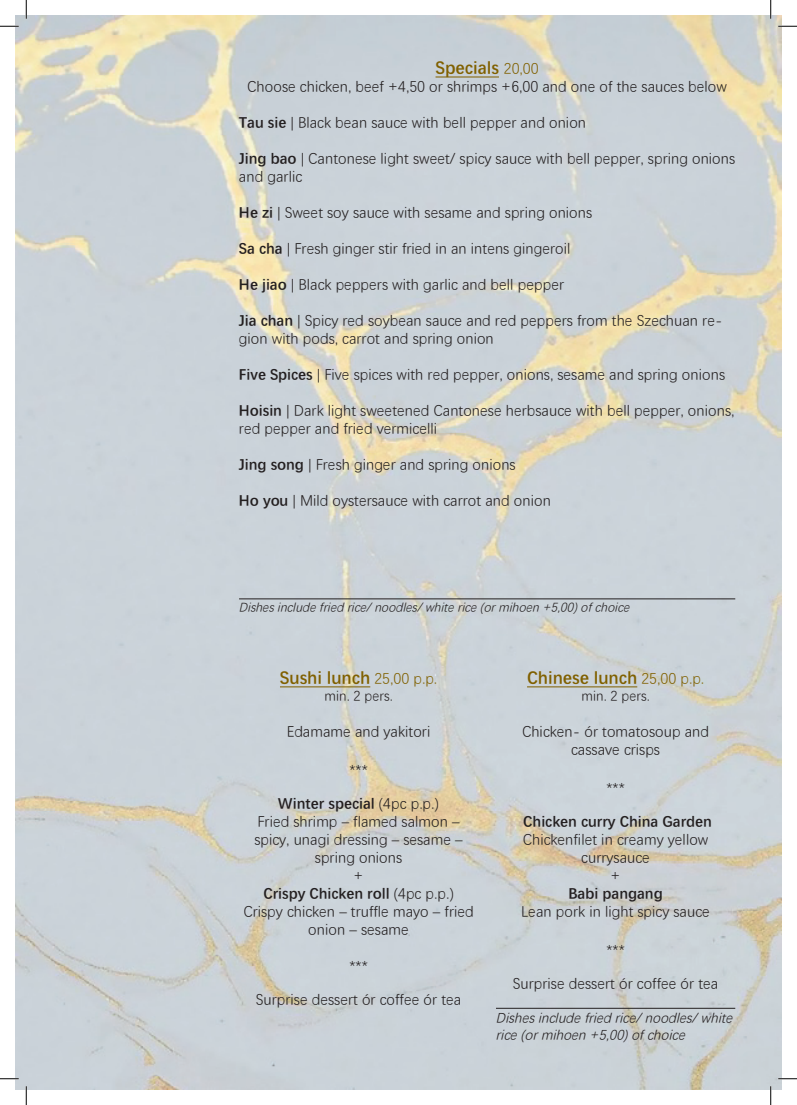
<style>
.page{position:relative;width:797px;height:1105px;background:#fff}
.page>*{position:absolute;margin:0;border:0;box-sizing:border-box;transform-origin:0 0}
.t1{font:700 17.5px "Deng Xian";color:#806000}
.t2{font:15px/18px "Deng Xian";color:#231f20}
.t3{font:700 15px "Deng Xian";color:#231f20}
.t4{font:italic 13.75px/16.5px "Deng Xian";color:#231f20}
.t5{font:13.75px "Deng Xian";color:#231f20}
.t6{font:italic 12.5px "Deng Xian";color:#231f20}
.s1{font-weight:400;font-size:15px}
.s2{font-weight:700}
</style>
<div class="page">
<img style="left:16px;top:16px;width:765px;height:1073px">
<hr style="left:435px;top:76px;width:64px;height:1px;background:#806000">
<hr style="left:239px;top:598px;width:496px;height:1px;background:#231f20">
<hr style="left:280px;top:686px;width:90px;height:1px;background:#806000">
<hr style="left:527px;top:686px;width:110px;height:1px;background:#806000">
<hr style="left:496px;top:1008px;width:239px;height:1px;background:#231f20">
<svg style="left:0;top:25px;width:19px;height:2px"></svg>
<svg style="left:778px;top:25px;width:19px;height:2px"></svg>
<svg style="left:0;top:1078px;width:19px;height:1px"></svg>
<svg style="left:778px;top:1078px;width:19px;height:1px"></svg>
<svg style="left:25px;top:0;width:2px;height:19px"></svg>
<svg style="left:25px;top:1086px;width:2px;height:19px"></svg>
<svg style="left:770px;top:0;width:1px;height:19px"></svg>
<svg style="left:770px;top:1086px;width:1px;height:19px"></svg>
<p class="t1" style="left:435px;top:56px;width:105px">Specials <span class="s1">20,00</span></p>
<p class="t2" style="left:247px;top:77px;width:481px">Choose chicken, beef +4,50 or shrimps +6,00 and one of the sauces below</p>
<p class="t2" style="left:239px;top:113px;width:349px"><span class="s2">Tau sie</span> | Black bean sauce with bell pepper and onion</p>
<p class="t2" style="left:239px;top:149px;width:498px"><span class="s2">Jing bao</span> | Cantonese light sweet/ spicy sauce with bell pepper, spring onions and garlic</p>
<p class="t2" style="left:239px;top:203px;width:355px"><span class="s2">He zi</span> | Sweet soy sauce with sesame and spring onions</p>
<p class="t2" style="left:239px;top:239px;width:333px"><span class="s2">Sa cha</span> | Fresh ginger stir fried in an intens gingeroil</p>
<p class="t2" style="left:239px;top:275px;width:327px"><span class="s2">He jiao</span> | Black peppers with garlic and bell pepper</p>
<p class="t2" style="left:239px;top:311px;width:485px"><span class="s2">Jia chan</span> | Spicy red soybean sauce and red peppers from the Szechuan re&shy;gion with pods, carrot and spring onion</p>
<p class="t2" style="left:239px;top:365px;width:487px"><span class="s2">Five Spices</span> | Five spices with red pepper, onions, sesame and spring onions</p>
<p class="t2" style="left:239px;top:401px;width:497px"><span class="s2">Hoisin</span> | Dark light sweetened Cantonese herbsauce with bell pepper, onions, red pepper and fried vermicelli</p>
<p class="t2" style="left:239px;top:455px;width:278px"><span class="s2">Jing song</span> | Fresh ginger and spring onions</p>
<p class="t2" style="left:239px;top:491px;width:313px"><span class="s2">Ho you</span> | Mild oystersauce with carrot and onion</p>
<p class="t6" style="left:239px;top:599px;width:395px">Dishesincludefried rice/noodles/whiterice(ormihoen +5,00)ofchoice</p>
<p class="t1" style="left:280px;top:666px;width:159px">Sushi lunch <span class="s1">25,00 p.p.</span></p>
<p class="t5" style="left:324px;top:687px;width:70px">min. 2 pers.</p>
<p class="t2" style="left:287px;top:721px;width:145px">Edamame and yakitori</p>
<p class="t2" style="left:349px;top:757px;width:20px">***</p>
<p class="t2" style="left:243px;top:793px;width:232px;text-align:center"><span class="s2">Winter special</span> (4pc p.p.)<br>Fried shrimp – flamed salmon – spicy, unagi dressing – sesame – spring onions<br>+<br><span class="s2">Crispy Chicken roll</span> (4pc p.p.)<br>Crispy chicken – truffle mayo – fried onion – sesame</p>
<p class="t2" style="left:349px;top:954px;width:20px">***</p>
<p class="t2" style="left:256px;top:990px;width:207px">Surprise dessert ór coffee ór tea</p>
<p class="t1" style="left:527px;top:666px;width:179px">Chinese lunch <span class="s1">25,00 p.p.</span></p>
<p class="t5" style="left:581px;top:687px;width:70px">min. 2 pers.</p>
<p class="t2" style="left:522px;top:721px;width:189px;text-align:center">Chicken- ór tomatosoup and cassave crisps</p>
<p class="t2" style="left:606px;top:775px;width:20px">***</p>
<p class="t3" style="left:523px;top:811px;width:190px">Chicken curry China Garden</p>
<p class="t2" style="left:523px;top:829px;width:187px;text-align:center">Chickenfilet in creamy yellow currysauce<br>+</p>
<p class="t3" style="left:568px;top:883px;width:96px">Babi pangang</p>
<p class="t2" style="left:521px;top:901px;width:190px">Lean pork in light spicy sauce</p>
<p class="t2" style="left:606px;top:937px;width:20px">***</p>
<p class="t2" style="left:513px;top:973px;width:207px">Surprise dessert ór coffee ór tea</p>
<p class="t4" style="left:496px;top:1009px;width:242px">Dishesincludefried rice/noodles/white rice(ormihoen +5,00)ofchoice</p>
</div>
